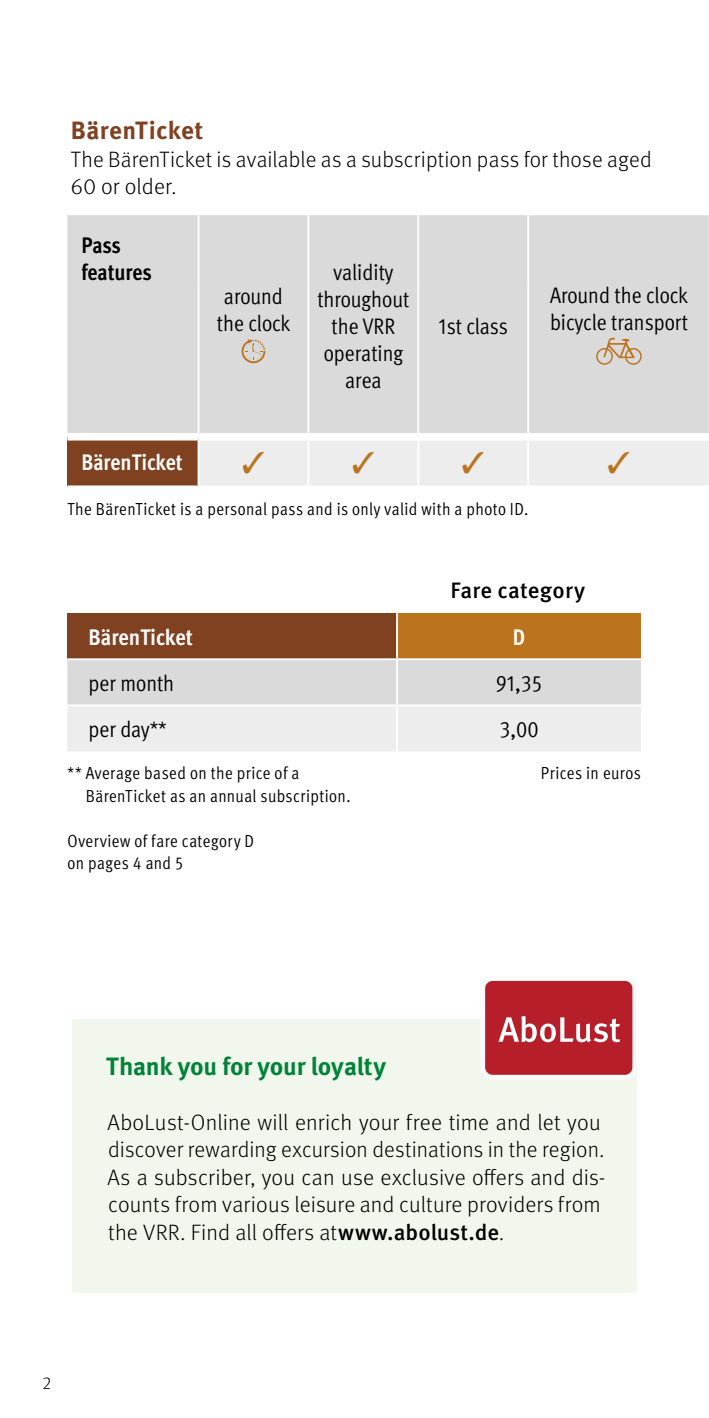
<style>
.page{position:relative;width:709px;height:1418px;background:#fff}
.page>*{position:absolute;margin:0;border:0;box-sizing:border-box;transform-origin:0 0}
.t1{font:700 25px "Meta Pro";letter-spacing:-.01em;color:#008339}
.t2{font:700 25px "Meta Pro";letter-spacing:.01em;color:#804120}
.t3{font:22.5px/27px "Meta Pro Cond Norm";color:#000;text-align:center}
.t4{font:700 condensed 22.5px "Meta Pro";color:#fff}
.t5{font:700 condensed 22.5px/27px "Meta Pro";letter-spacing:-.005em;color:#000}
.t6{font:300 22.25px/27.5px "Meta Pro";letter-spacing:.005em;color:#000}
.t7{font:500 22.25px "Meta Pro";letter-spacing:.01em;color:#000}
.t8{font:condensed 17.5px/22.5px "Meta Pro";letter-spacing:.025em;color:#000}
.t9{font:300 17.5px "Meta Pro";color:#000}
.s1{font-weight:500}
</style>
<div class="page">
<div style="left:67px;top:613px;width:330px;height:46px;background:#804120"></div>
<div style="left:397px;top:613px;width:244px;height:46px;background:#bc731e"></div>
<svg style="left:67px;top:660px;width:574px;height:91px;background:#e3e3e3"></svg>
<hr style="left:396px;top:613px;width:2px;height:45px;background:#fff">
<hr style="left:67px;top:658px;width:330px;height:2px;background:#fff">
<hr style="left:397px;top:658px;width:244px;height:2px;background:#fff">
<hr style="left:396px;top:660px;width:2px;height:44px;background:#fff">
<hr style="left:396px;top:706px;width:2px;height:45px;background:#fff">
<hr style="left:67px;top:704px;width:330px;height:2px;background:#fff">
<hr style="left:397px;top:704px;width:244px;height:2px;background:#fff">
<div style="left:67px;top:437px;width:131px;height:49px;background:#804120"></div>
<div style="left:67px;top:215px;width:641px;height:218px;background:#dadada"></div>
<hr style="left:307px;top:215px;width:2px;height:70px;background:#fff">
<hr style="left:417px;top:215px;width:2px;height:70px;background:#fff">
<hr style="left:527px;top:215px;width:2px;height:70px;background:#fff">
<hr style="left:307px;top:285px;width:2px;height:148px;background:#fff">
<hr style="left:417px;top:285px;width:2px;height:148px;background:#fff">
<hr style="left:527px;top:285px;width:2px;height:148px;background:#fff">
<hr style="left:197px;top:215px;width:2px;height:70px;background:#fff">
<hr style="left:197px;top:285px;width:2px;height:148px;background:#fff">
<hr style="left:197px;top:440px;width:2px;height:45px;background:#fff">
<hr style="left:67px;top:485px;width:131px;height:2px;background:#fff">
<div style="left:67px;top:433px;width:131px;height:7px;background:#fff"></div>
<svg style="left:241px;top:339px;width:24px;height:24px"></svg>
<svg style="left:596px;top:338px;width:45px;height:27px"></svg>
<div style="left:72px;top:1019px;width:564px;height:274px;background:#f2f7ed"></div>
<div style="left:482px;top:978px;width:153px;height:99px;background:#b61f29;border-radius:10px"></div>
<div style="left:480px;top:975px;width:157px;height:104px;border:5px solid #fbfbfb;border-radius:10px"></div>
<div style="left:486px;top:990px;width:146px;height:77px;background:#b61f29"></div>
<svg style="left:498px;top:1015px;width:122px;height:27px"></svg>
<svg style="left:198px;top:433px;width:511px;height:54px"></svg>
<p class="t2" style="left:71px;top:111px;width:134px">BärenTicket</p>
<p class="t6" style="left:71px;top:144px;width:582px">The BärenTicket is available as a subscription pass for those aged<br>60 or older.</p>
<p class="t5" style="left:81px;top:230px;width:72px">Pass features</p>
<p class="t3" style="left:217px;top:281px;width:75px">around the clock</p>
<p class="t3" style="left:317px;top:257px;width:94px">validity throughout the VRR operating area</p>
<p class="t3" style="left:438px;top:311px;width:71px">1st class</p>
<p class="t3" style="left:550px;top:280px;width:139px;text-align:left">Around the clock bicycle transport</p>
<p class="t4" style="left:81px;top:445px;width:103px">BärenTicket</p>
<p class="t8" style="left:67px;top:496px;width:462px">The BärenTicket is a personal pass and is only valid with a photo ID.</p>
<p class="t7" style="left:450px;top:573px;width:136px">Fare category</p>
<p class="t4" style="left:89px;top:619px;width:106px">BärenTicket</p>
<p class="t4" style="left:513px;top:619px;width:14px">D</p>
<p class="t3" style="left:89px;top:668px;width:87px">per month</p>
<p class="t3" style="left:495px;top:668px;width:48px">91,35</p>
<p class="t3" style="left:89px;top:714px;width:80px">per day**</p>
<p class="t3" style="left:499px;top:714px;width:41px">3,00</p>
<p class="t8" style="left:67px;top:760px;width:233px">** Average based on the price of a</p>
<p class="t8" style="left:540px;top:760px;width:102px">Prices in euros</p>
<p class="t8" style="left:86px;top:783px;width:266px">BärenTicket as an annual subscription.</p>
<p class="t8" style="left:67px;top:828px;width:188px">Overview of fare category D on pages 4 and 5</p>
<p class="t9" style="left:42px;top:1370px;width:11px">2</p>
<p class="t1" style="left:106px;top:1046px;width:281px">Thank you for your loyalty</p>
<p class="t6" style="left:107px;top:1107px;width:499px">AboLust-Online will enrich your free time and let you discover rewarding excursion destinations in the region.<br>As a subscriber, you can use exclusive offers and dis&shy;counts from various leisure and culture providers from the VRR. Find all offers at<span class="s1">www.abolust.de</span>.</p>
</div>
